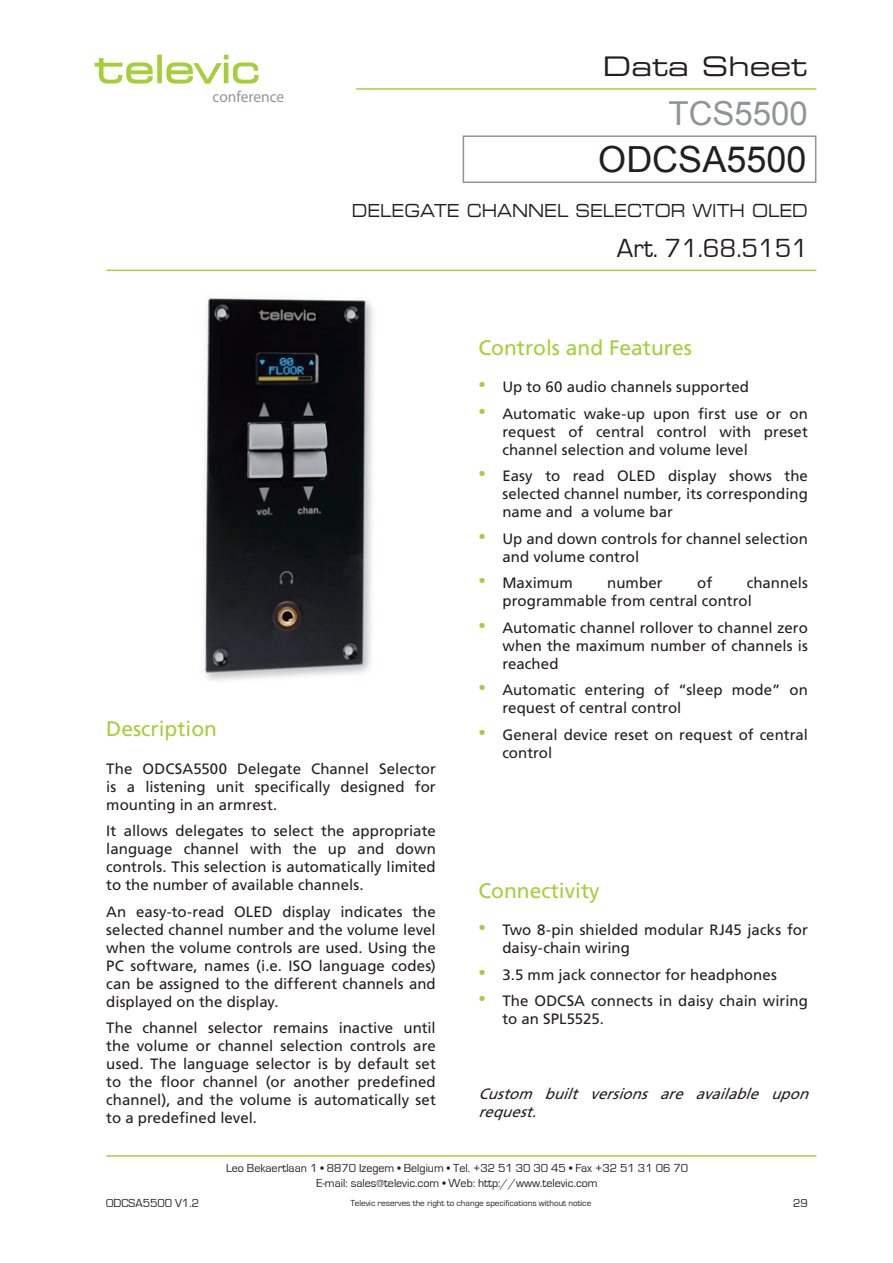
<style>
.page{position:relative;width:893px;height:1263px;background:#fff}
.page>*{position:absolute;margin:0;border:0;box-sizing:border-box;transform-origin:0 0}
.t1{font:36px "Arial";color:#231f20}
.t2{font:33px "Arial";color:#919396}
.t3{font:27px "Eurostile";color:#231f20}
.t4{font:27px "Eurostile LT Extended Two";color:#231f20}
.t5{font:21px "Frutiger LT";color:#a6ce39}
.t6{font:18px "Eurostile LT Extended Two";color:#231f20;scale:.82 1}
.t7{font:15.9px "Eurostile LT Extended Two";color:#939598}
.t8{font:15px/18px "Frutiger LT";color:#231f20;text-align:justify}
.t9{font:italic 15px/18px "Frutiger LT";color:#231f20}
.t10{font:12px/14.4px "Eurostile";color:#231f20;text-align:center}
.t11{font:9px "Eurostile";color:#231f20}
.s1{font-family:"Arial";font-size:21px;color:#a6ce39}
</style>
<div class="page">
<svg style="left:95px;top:55px;width:164px;height:29px"></svg>
<hr style="left:356px;top:88px;width:460px;height:2px;background:#a6ce39">
<hr style="left:106px;top:270px;width:710px;height:1px;background:#a6ce39">
<hr style="left:106px;top:1155px;width:710px;height:2px;background:#a6ce39">
<img style="left:202px;top:297px;width:171px;height:384px">
<svg style="left:462px;top:135px;width:355px;height:48px"></svg>
<p class="t7" style="left:213px;top:87px;width:73px">conference</p>
<h3 class="t5" style="left:106px;top:716px;width:112px">Description</h3>
<h3 class="t4" style="left:603px;top:48px;width:206px">Data Sheet</h3>
<h2 class="t2" style="left:668px;top:92px;width:141px">TCS5500</h2>
<h1 class="t1" style="left:598px;top:136px;width:210px">ODCSA5500</h1>
<p class="t6" style="left:352px;top:199px;width:558px">DELEGATE CHANNEL SELECTOR WITH OLED</p>
<h3 class="t3" style="left:617px;top:233px;width:193px">Art. 71.68.5151</h3>
<h3 class="t5" style="left:478px;top:335px;width:215px">Controls and Features</h3>
<p class="t8" style="left:478px;top:378px;width:272px"><span class="s1">•</span> Up to 60 audio channels supported</p>
<p class="t8" style="left:502px;top:405px;width:307px;text-indent:-24px"><span class="s1">•</span> Automatic wake-up upon first use or on request of central control with preset channel selection and volume level</p>
<p class="t8" style="left:502px;top:467px;width:307px;text-indent:-24px"><span class="s1">•</span> Easy to read OLED display shows the selected channel number, its corresponding name and a volume bar</p>
<p class="t8" style="left:502px;top:530px;width:307px;text-indent:-24px"><span class="s1">•</span> Up and down controls for channel selection and volume control</p>
<p class="t8" style="left:478px;top:574px;width:96px"><span class="s1">•</span> Maximum</p>
<p class="t8" style="left:607px;top:574px;width:57px">number</p>
<p class="t8" style="left:697px;top:574px;width:16px">of</p>
<p class="t8" style="left:502px;top:574px;width:307px;text-indent:244px">channels programmable from central control</p>
<p class="t8" style="left:502px;top:619px;width:307px;text-indent:-24px"><span class="s1">•</span> Automatic channel rollover to channel zero when the maximum number of channels is reached</p>
<p class="t8" style="left:502px;top:681px;width:307px;text-indent:-24px"><span class="s1">•</span> Automatic entering of “sleep mode” on request of central control</p>
<p class="t8" style="left:502px;top:726px;width:307px;text-indent:-24px"><span class="s1">•</span> General device reset on request of central control</p>
<p class="t8" style="left:106px;top:760px;width:331px">The ODCSA5500 Delegate Channel Selector is a listening unit specifically designed for mounting in an armrest.</p>
<p class="t8" style="left:106px;top:822px;width:331px">It allows delegates to select the appropriate language channel with the up and down controls. This selection is automatically limited to the number of available channels.</p>
<p class="t8" style="left:106px;top:903px;width:331px">An easy-to-read OLED display indicates the selected channel number and the volume level when the volume controls are used. Using the PC software, names (i.e. ISO language codes) can be assigned to the different channels and displayed on the display.</p>
<p class="t8" style="left:106px;top:1019px;width:331px">The channel selector remains inactive until the volume or channel selection controls are used. The language selector is by default set to the floor channel (or another predefined channel), and the volume is automatically set to a predefined level.</p>
<h3 class="t5" style="left:478px;top:879px;width:123px">Connectivity</h3>
<p class="t8" style="left:502px;top:921px;width:307px;text-indent:-24px"><span class="s1">•</span> Two 8-pin shielded modular RJ45 jacks for daisy-chain wiring</p>
<p class="t8" style="left:478px;top:966px;width:300px"><span class="s1">•</span> 3.5 mm jack connector for headphones</p>
<p class="t8" style="left:502px;top:992px;width:307px;text-indent:-24px"><span class="s1">•</span> The ODCSA connects in daisy chain wiring to an SPL5525.</p>
<p class="t9" style="left:478px;top:1084px;width:338px">Custom built versions are available upon request.</p>
<p class="t10" style="left:226px;top:1161px;width:464px">Leo Bekaertlaan 1 • 8870 Izegem • Belgium • Tel. +32 51 30 30 45 • Fax +32 51 31 06 70<br>E-mail: sales@televic.com • Web: http://www.televic.com</p>
<p class="t10" style="left:106px;top:1196px;width:94px">ODCSA5500 V1.2</p>
<p class="t11" style="left:350px;top:1198px;width:242px">Televic reserves the right to change specifications without notice</p>
<p class="t10" style="left:793px;top:1196px;width:16px">29</p>
</div>
